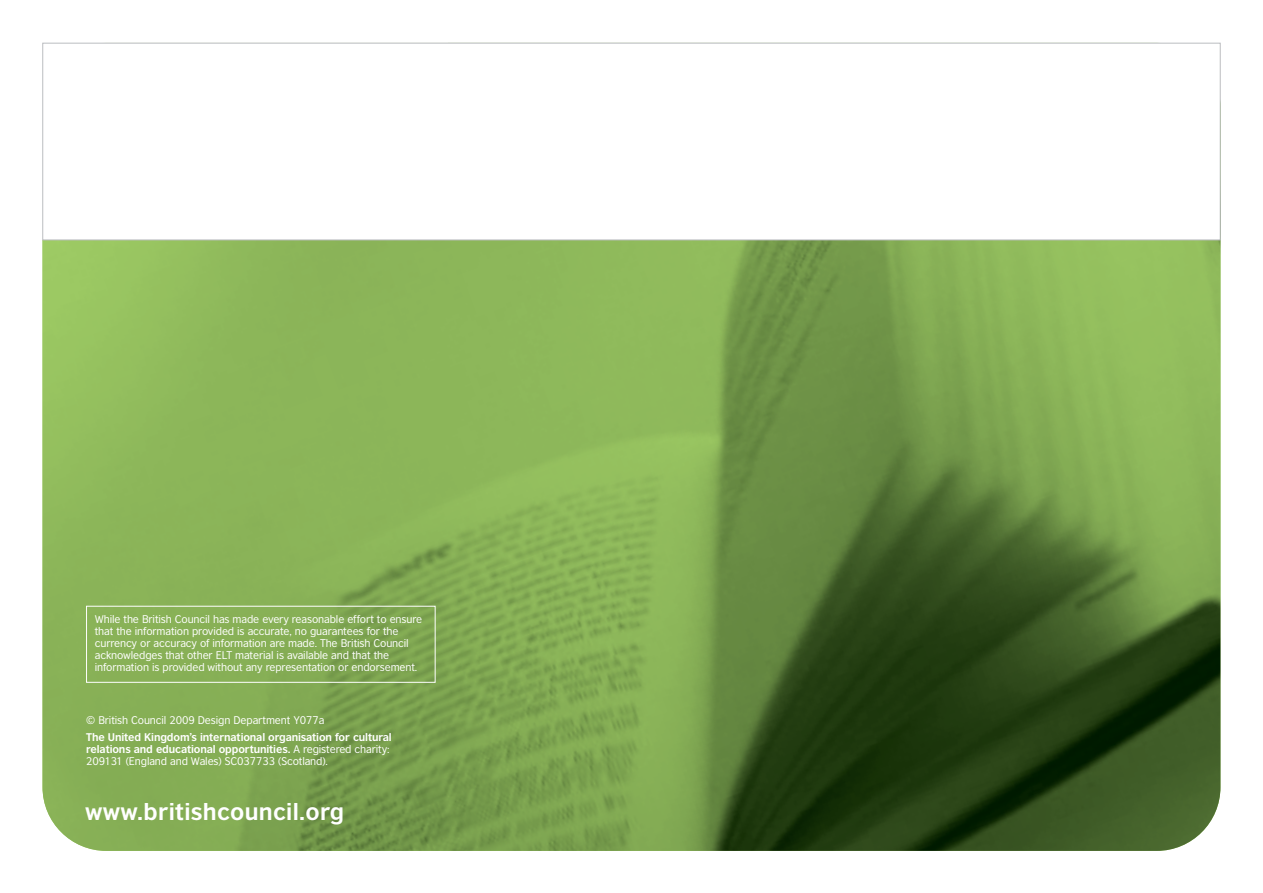
<style>
.page{position:relative;width:1263px;height:893px;background:#fff}
.page>*{position:absolute;margin:0;border:0;box-sizing:border-box;transform-origin:0 0}
.t1{font:700 22.5px "British Council Sans";letter-spacing:.015em;color:#fff}
.t2{font:10.5px/12px "British Council Sans";letter-spacing:-.01em;color:#fff}
.t3{font:700 10.5px/12px "British Council Sans";letter-spacing:-.015em;color:#fff}
.s1{font-weight:400}
</style>
<div class="page">
<img style="left:43px;top:43px;width:1177px;height:808px;border-radius:64px">
<div style="left:43px;top:43px;width:1177px;height:197px;background:#fff"></div>
<div style="left:43px;top:43px;width:1177px;height:197px;border:1px solid #bbbdc0"></div>
<div style="left:86px;top:606px;width:349px;height:76px;border:1px solid #fff"></div>
<p class="t2" style="left:95px;top:614px;width:329px">While the British Council has made every reasonable effort to ensure that the information provided is accurate, no guarantees for the currency or accuracy of information are made. The British Council acknowledges that other ELT material is available and that the information is provided without any representation or endorsement.</p>
<p class="t2" style="left:86px;top:715px;width:240px">© British Council 2009 Design Department Y077a</p>
<p class="t3" style="left:86px;top:731px;width:307px">The United Kingdom’s international organisation for cultural relations and educational opportunities. <span class="s1">A registered charity:<br>209131 (England and Wales) SC037733 (Scotland).</span></p>
<h1 class="t1" style="left:85px;top:801px;width:261px">www.britishcouncil.org</h1>
</div>
